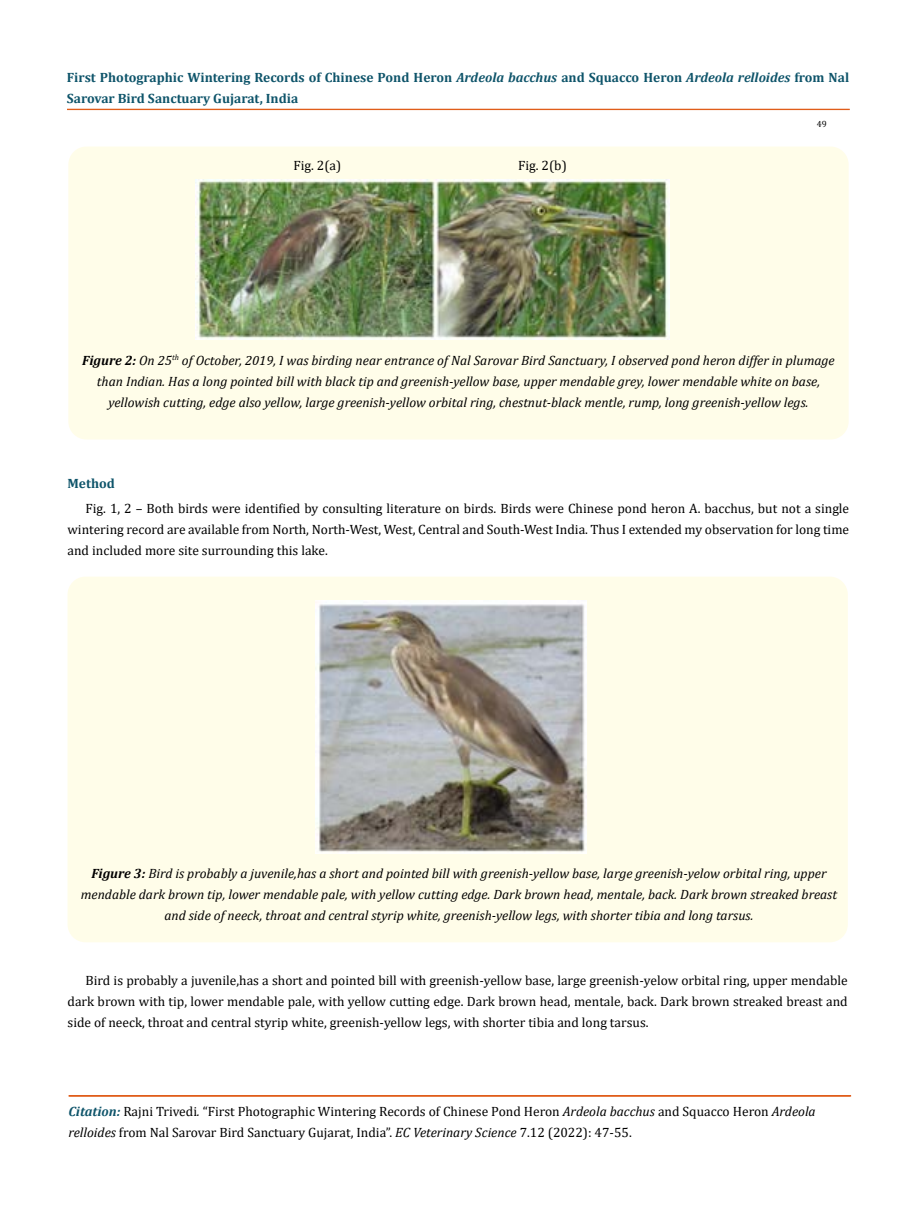
<style>
.page{position:relative;width:917px;height:1206px;background:#fff}
.page>*{position:absolute;margin:0;border:0;box-sizing:border-box;transform-origin:0 0}
.t1{font:13.5px/21px "Cambria";color:#000;text-align:justify}
.t2{font:italic 13.5px/21px "Cambria";color:#000;text-align:center}
.t3{font:700 13.5px/21px "Cambria";color:#0e546a}
.t4{font:9px "Cambria";color:#000}
.s1{font-style:italic}
.s2{font-weight:700}
.s3{font-weight:700;font-style:italic;color:#0e546a}
</style>
<div class="page">
<div style="left:67px;top:109px;width:782px;height:1px;border:1px solid #e05d1a"></div>
<div style="left:69px;top:1096px;width:781px;height:1px;border:1px solid #e05d1a"></div>
<div style="left:68px;top:147px;width:780px;height:293px;background:#fffde9;border-radius:18px"></div>
<img style="left:196px;top:180px;width:473px;height:160px">
<div style="left:68px;top:577px;width:779px;height:365px;background:#fffde9;border-radius:18px"></div>
<img style="left:315px;top:601px;width:271px;height:252px">
<p class="t3" style="left:67px;top:66px;width:783px">First Photographic Wintering Records of Chinese Pond Heron <span class="s1">Ardeola bacchus</span> and Squacco Heron <span class="s1">Ardeola relloides</span> from Nal<br>Sarovar Bird Sanctuary Gujarat, India</p>
<p class="t4" style="left:816px;top:118px;width:11px">49</p>
<p class="t1" style="left:293px;top:155px;width:49px">Fig. 2(a)</p>
<p class="t1" style="left:518px;top:155px;width:50px">Fig. 2(b)</p>
<p class="t2" style="left:82px;top:349px;width:754px"><span class="s2">Figure 2:</span> On 25<sup>th</sup> of October, 2019, I was birding near entrance of Nal Sarovar Bird Sanctuary, I observed pond heron differ in plumage than Indian. Has a long pointed bill with black tip and greenish-yellow base, upper mendable grey, lower mendable white on base, yellowish cutting, edge also yellow, large greenish-yellow orbital ring, chestnut-black mentle, rump, long greenish-yellow legs.</p>
<p class="t3" style="left:67px;top:472px;width:49px">Method</p>
<p class="t1" style="left:67px;top:498px;width:783px;text-indent:18px">Fig. 1, 2 – Both birds were identified by consulting literature on birds. Birds were Chinese pond heron A. bacchus, but not a single wintering record are available from North, North-West, West, Central and South-West India. Thus I extended my observation for long time and included more site surrounding this lake.</p>
<p class="t2" style="left:81px;top:862px;width:757px"><span class="s2">Figure 3:</span> Bird is probably a juvenile,has a short and pointed bill with greenish-yellow base, large greenish-yelow orbital ring, upper mendable dark brown tip, lower mendable pale, with yellow cutting edge. Dark brown head, mentale, back. Dark brown streaked breast and side of neeck, throat and central styrip white, greenish-yellow legs, with shorter tibia and long tarsus.</p>
<p class="t1" style="left:67px;top:969px;width:781px;text-indent:18px">Bird is probably a juvenile,has a short and pointed bill with greenish-yellow base, large greenish-yelow orbital ring, upper mendable dark brown with tip, lower mendable pale, with yellow cutting edge. Dark brown head, mentale, back. Dark brown streaked breast and side of neeck, throat and central styrip white, greenish-yellow legs, with shorter tibia and long tarsus.</p>
<p class="t1" style="left:68px;top:1101px;width:748px"><span class="s3">Citation:</span> Rajni Trivedi<span class="s1">.</span> “First Photographic Wintering Records of Chinese Pond Heron <span class="s1">Ardeola bacchus</span> and Squacco Heron <span class="s1">Ardeola relloides</span> from Nal Sarovar Bird Sanctuary Gujarat, India”. <span class="s1">EC Veterinary Science</span> 7.12 (2022): 47-55.</p>
</div>
